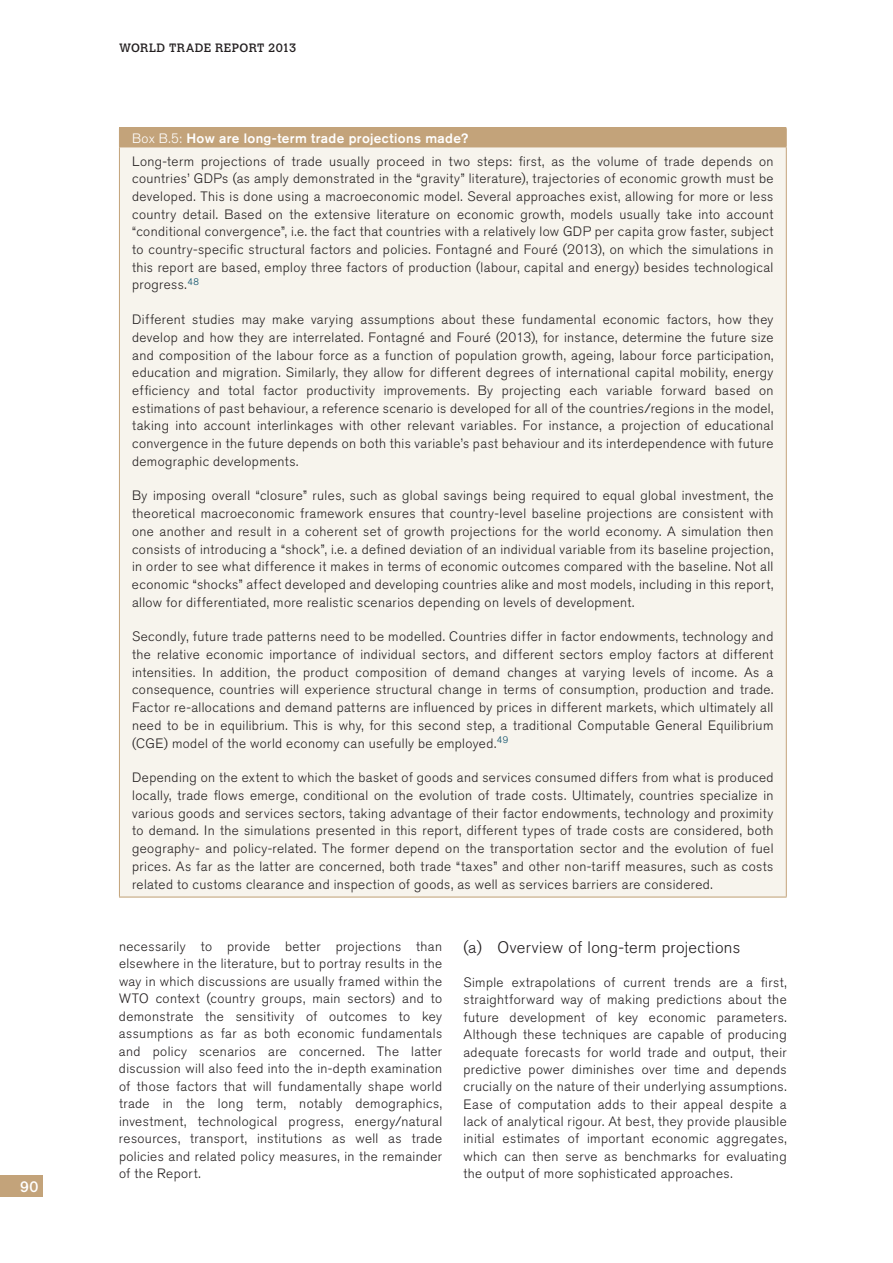
<style>
.page{position:relative;width:893px;height:1263px;background:#fff}
.page>*{position:absolute;margin:0;border:0;box-sizing:border-box;transform-origin:0 0}
.t1{font:300 16.5px "Akzidenz Grotesk BE";letter-spacing:.02em;color:#231f20}
.t2{font:15px "Calvert";color:#fff}
.t3{font:300 13.5px/17.7px "Akzidenz Grotesk BE";letter-spacing:.03em;color:#231f20;text-align:justify}
.t4{font:12px "Calvert";letter-spacing:.025em;color:#231f20}
.s1{color:#fff}
.s2{font-weight:500;color:#fff}
</style>
<div class="page">
<div style="left:0;top:1175px;width:43px;height:21px;background:#c3a37a"></div>
<div style="left:119px;top:128px;width:667px;height:19px;background:#c3a37a"></div>
<div style="left:119px;top:147px;width:667px;height:750px;background:#f7f4ed"></div>
<svg style="left:786px;top:128px;width:1px;height:19px"></svg>
<hr style="left:119px;top:147px;width:1px;height:750px;background:#c3a37a">
<hr style="left:119px;top:147px;width:668px;height:1px;background:#c3a37a">
<hr style="left:786px;top:147px;width:1px;height:750px;background:#c3a37a">
<hr style="left:119px;top:897px;width:668px;height:1px;background:#c3a37a">
<p class="t2" style="left:20px;top:1178px;width:20px">90</p>
<p class="t4" style="left:119px;top:41px;width:179px">WORLD TRADE REPORT 2013</p>
<p class="t3" style="left:132px;top:127px;width:643px;line-height:22.8px"><span class="s1">Box B.5:</span> <span class="s2">How are long-term trade projections made?<br></span>Long-term projections of trade usually proceed in two steps: first, as the volume of trade depends on</p>
<p class="t3" style="left:132px;top:170px;width:643px">countries’ GDPs (as amply demonstrated in the “gravity” literature), trajectories of economic growth must be developed. This is done using a macroeconomic model. Several approaches exist, allowing for more or less country detail. Based on the extensive literature on economic growth, models usually take into account “conditional convergence”, i.e. the fact that countries with a relatively low GDP per capita grow faster, subject to country-specific structural factors and policies. Fontagné and Fouré (2013), on which the simulations in this report are based, employ three factors of production (labour, capital and energy) besides technological progress.<sup>48</sup></p>
<p class="t3" style="left:132px;top:311px;width:643px">Different studies may make varying assumptions about these fundamental economic factors, how they develop and how they are interrelated. Fontagné and Fouré (2013), for instance, determine the future size and composition of the labour force as a function of population growth, ageing, labour force participation, education and migration. Similarly, they allow for different degrees of international capital mobility, energy efficiency and total factor productivity improvements. By projecting each variable forward based on estimations of past behaviour, a reference scenario is developed for all of the countries/regions in the model, taking into account interlinkages with other relevant variables. For instance, a projection of educational convergence in the future depends on both this variable’s past behaviour and its interdependence with future demographic developments.</p>
<p class="t3" style="left:132px;top:487px;width:643px">By imposing overall “closure” rules, such as global savings being required to equal global investment, the theoretical macroeconomic framework ensures that country-level baseline projections are consistent with one another and result in a coherent set of growth projections for the world economy. A simulation then consists of introducing a “shock”, i.e. a defined deviation of an individual variable from its baseline projection, in order to see what difference it makes in terms of economic outcomes compared with the baseline. Not all economic “shocks” affect developed and developing countries alike and most models, including in this report, allow for differentiated, more realistic scenarios depending on levels of development.</p>
<p class="t3" style="left:132px;top:628px;width:643px">Secondly, future trade patterns need to be modelled. Countries differ in factor endowments, technology and the relative economic importance of individual sectors, and different sectors employ factors at different intensities. In addition, the product composition of demand changes at varying levels of income. As a consequence, countries will experience structural change in terms of consumption, production and trade.<br>Factor re-allocations and demand patterns are influenced by prices in different markets, which ultimately all need to be in equilibrium. This is why, for this second step, a traditional Computable General Equilibrium (CGE) model of the world economy can usefully be employed.<sup>49</sup></p>
<p class="t3" style="left:132px;top:769px;width:643px">Depending on the extent to which the basket of goods and services consumed differs from what is produced locally, trade flows emerge, conditional on the evolution of trade costs. Ultimately, countries specialize in various goods and services sectors, taking advantage of their factor endowments, technology and proximity to demand. In the simulations presented in this report, different types of trade costs are considered, both geography- and policy-related. The former depend on the transportation sector and the evolution of fuel prices. As far as the latter are concerned, both trade “taxes” and other non-tariff measures, such as costs related to customs clearance and inspection of goods, as well as services barriers are considered.</p>
<p class="t3" style="left:119px;top:937px;width:325px">necessarily to provide better projections than elsewhere in the literature, but to portray results in the way in which discussions are usually framed within the WTO context (country groups, main sectors) and to demonstrate the sensitivity of outcomes to key assumptions as far as both economic fundamentals and policy scenarios are concerned. The latter discussion will also feed into the in-depth examination of those factors that will fundamentally shape world trade in the long term, notably demographics, investment, technological progress, energy/natural resources, transport, institutions as well as trade policies and related policy measures, in the remainder of the Report.</p>
<p class="t1" style="left:463px;top:938px;width:278px">(a) Overview of long-term projections</p>
<p class="t3" style="left:463px;top:974px;width:325px">Simple extrapolations of current trends are a first, straightforward way of making predictions about the future development of key economic parameters.<br>Although these techniques are capable of producing adequate forecasts for world trade and output, their predictive power diminishes over time and depends crucially on the nature of their underlying assumptions.<br>Ease of computation adds to their appeal despite a lack of analytical rigour. At best, they provide plausible initial estimates of important economic aggregates, which can then serve as benchmarks for evaluating the output of more sophisticated approaches.</p>
</div>
